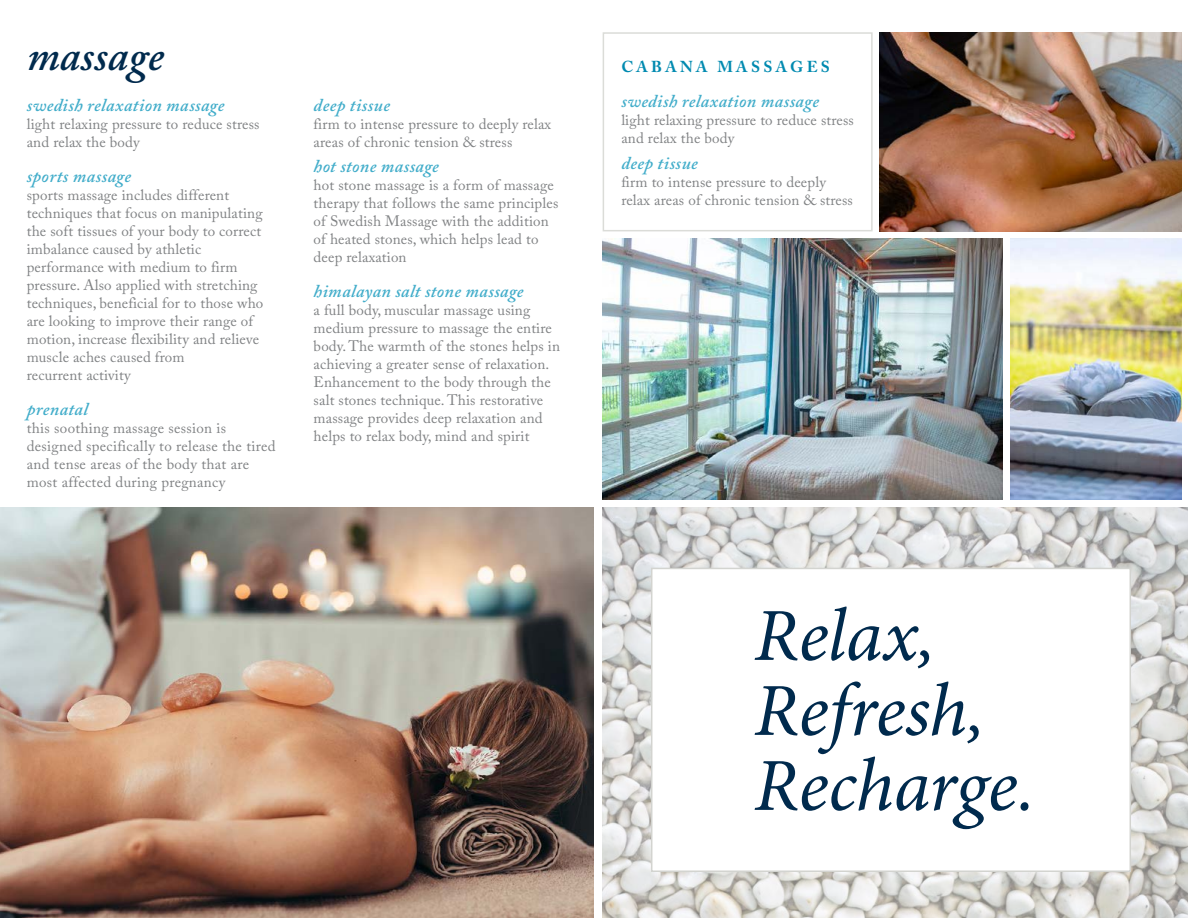
<style>
.page{position:relative;width:1188px;height:918px;background:#fff}
.page>*{position:absolute;margin:0;border:0;box-sizing:border-box;transform-origin:0 0}
.t1{font:italic 75px/75px "Minion Pro";letter-spacing:-.005em;color:#002a4d}
.t2{font:italic 600 43.8px "Adobe Caslon Pro";color:#002a4d}
.t3{font:italic 600 18px "Adobe Caslon Pro";letter-spacing:.02em;color:#42adca}
.t4{font:700 15.75px "Adobe Caslon Pro";letter-spacing:.215em;color:#008ab0}
.t5{font:15px/18px "Adobe Caslon Pro";letter-spacing:.01em;color:#808284}
</style>
<div class="page">
<div style="left:603px;top:32px;width:270px;height:199px;background:#fff;border:2px solid #dbdcd8"></div>
<img style="left:0;top:507px;width:594px;height:411px">
<img style="left:603px;top:507px;width:585px;height:411px">
<img style="left:879px;top:32px;width:303px;height:199px">
<img style="left:1010px;top:239px;width:172px;height:261px">
<img style="left:603px;top:239px;width:399px;height:261px">
<div style="left:651px;top:568px;width:480px;height:304px;background:#fff;border:2px solid #d3d4d0"></div>
<h2 class="t2" style="left:27px;top:29px;width:139px">massage</h2>
<p class="t4" style="left:621px;top:58px;width:210px">CABANA MASSAGES</p>
<p class="t3" style="left:621px;top:91px;width:199px">swedish relaxation massage</p>
<p class="t5" style="left:621px;top:111px;width:234px">light relaxing pressure to reduce stress and relax the body</p>
<p class="t3" style="left:621px;top:152px;width:78px">deep tissue</p>
<p class="t5" style="left:621px;top:173px;width:233px">firm to intense pressure to deeply relax areas of chronic tension &amp; stress</p>
<p class="t3" style="left:27px;top:94px;width:199px">swedish relaxation massage</p>
<p class="t5" style="left:27px;top:115px;width:234px">light relaxing pressure to reduce stress and relax the body</p>
<p class="t3" style="left:27px;top:165px;width:106px">sports massage</p>
<p class="t5" style="left:27px;top:186px;width:238px">sports massage includes different techniques that focus on manipulating the soft tissues of your body to correct imbalance caused by athletic performance with medium to firm pressure. Also applied with stretching techniques, beneficial for to those who are looking to improve their range of motion, increase flexibility and relieve muscle aches caused from<br>recurrent activity</p>
<p class="t3" style="left:27px;top:398px;width:63px">prenatal</p>
<p class="t5" style="left:27px;top:419px;width:250px">this soothing massage session is designed specifically to release the tired and tense areas of the body that are most affected during pregnancy</p>
<p class="t3" style="left:314px;top:94px;width:78px">deep tissue</p>
<p class="t5" style="left:314px;top:115px;width:239px">firm to intense pressure to deeply relax areas of chronic tension &amp; stress</p>
<p class="t3" style="left:314px;top:156px;width:127px">hot stone massage</p>
<p class="t5" style="left:314px;top:176px;width:246px">hot stone massage is a form of massage therapy that follows the same principles of Swedish Massage with the addition of heated stones, which helps lead to deep relaxation</p>
<p class="t3" style="left:314px;top:281px;width:211px">himalayan salt stone massage</p>
<p class="t5" style="left:314px;top:301px;width:248px">a full body, muscular massage using medium pressure to massage the entire body. The warmth of the stones helps in achieving a greater sense of relaxation.<br>Enhancement to the body through the salt stones technique. This restorative massage provides deep relaxation and helps to relax body, mind and spirit</p>
<h1 class="t1" style="left:754px;top:598px;width:283px">Relax,<br>Refresh,<br>Recharge.</h1>
</div>
